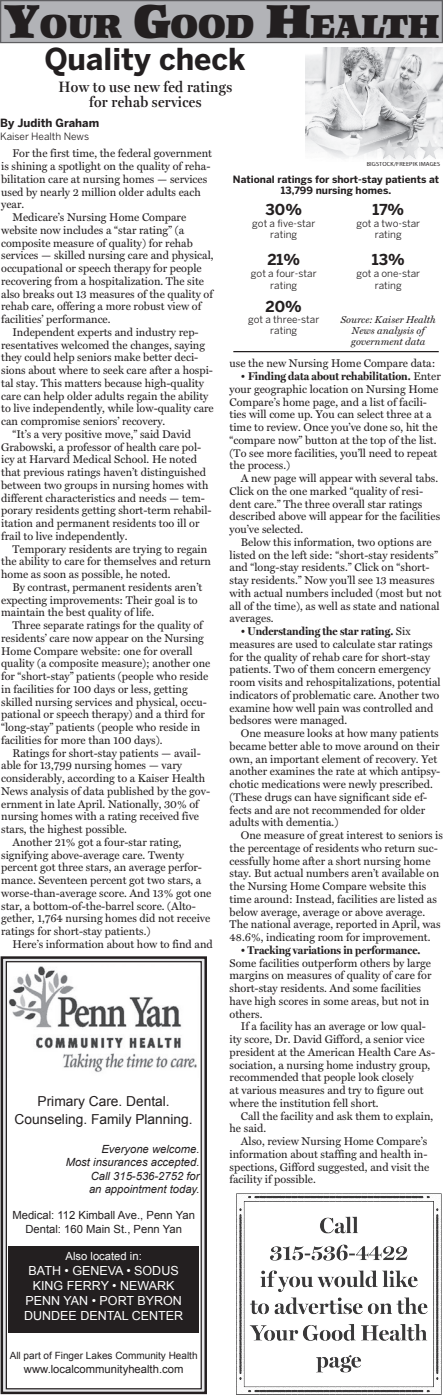
<style>
.page{position:relative;width:443px;height:1395px;background:#fff}
.page>*{position:absolute;margin:0;border:0;box-sizing:border-box;transform-origin:0 0}
.t1{font:32.38px "Kompakt";color:#231f20}
.t2{font:700 30px "Benton Sans";color:#231f20}
.Head_DECK{font:600 15px/15px "Miller Display";letter-spacing:.02em;color:#231f20;text-align:center;scale:.95 1}
.Box_head{font:700 15px "Benton Sans";color:#231f20}
.t3{font:13.75px/18px "Arial";color:#231f20;text-align:center}
.t4{font:12.5px/15px "Arial";color:#fff;text-align:center}
.Body_type_RR{font:11.25px/12.8px "Miller Text";color:#231f20}
.t5{font:11.25px/13.5px "Arial";color:#231f20;text-align:center}
.t6{font:italic 11.25px/13.5px "Arial";color:#231f20;text-align:right}
.t7{font:11.25px "Arial";color:#fff}
.Byline{font:700 11.25px "Benton Sans";color:#231f20}
.Box_head-2{font:10px/11.2px "Benton Sans";color:#231f20;text-align:center}
.Box_head-3{font:700 10px/11.2px "Benton Sans";color:#231f20;text-align:center}
.Box_head-4{font:italic 10px/11.2px "Miller Text";color:#231f20;text-align:center}
.t8{font:10px "Arial";color:#231f20}
.Byline-2{font:10px "Benton Sans";color:#231f20}
.t9{font:6.25px "Myriad Pro";letter-spacing:.02em;color:#231f20}
.s1{font-size:46.25px}
.s2{font-family:"Miller Display";font-weight:700}
</style>
<div class="page">
<div style="left:2px;top:958px;width:204px;height:435px;background:linear-gradient(to right,#e6e7e9,#e6e7e9)"></div>
<div style="left:1px;top:956px;width:206px;height:438px;border:2px solid #231f20"></div>
<div style="left:6px;top:962px;width:195px;height:427px;background:#fff"></div>
<div style="left:6px;top:961px;width:196px;height:428px;border:1px solid #231f20"></div>
<img style="left:9px;top:966px;width:188px;height:106px">
<div style="left:9px;top:1246px;width:190px;height:87px;background:#231f20"></div>
<img style="left:236px;top:1193px;width:206px;height:202px">
<div style="left:1px;top:1px;width:441px;height:42px;background:#b2b3b7"></div>
<div style="left:0;top:0;width:443px;height:43px;border:1px solid #5f5f62"></div>
<hr style="left:233px;top:351px;width:205px;height:1px;background:#231f20">
<img style="left:305px;top:48px;width:138px;height:112px">
<p class="t1" style="left:4px;top:9px;width:436px"><span class="s1">Y</span>OUR <span class="s1">G</span>OOD <span class="s1">H</span>EALTH</p>
<p class="t2" style="left:44px;top:42px;width:203px">Quality check</p>
<p class="Head_DECK" style="left:59px;top:79px;width:184px">How to use new fed ratings for rehab services</p>
<p class="Byline" style="left:0;top:116px;width:101px">By Judith Graham</p>
<p class="Byline-2" style="left:0;top:131px;width:91px">Kaiser Health News</p>
<p class="Body_type_RR" style="left:1px;top:147px;width:212px;text-indent:11px">For the first time, the federal government is shining a spotlight on the quality of reha&shy;bilitation care at nursing homes — services used by nearly 2 million older adults each year.</p>
<p class="Body_type_RR" style="left:1px;top:211px;width:214px;text-indent:11px">Medicare’s Nursing Home Compare website now includes a “star rating” (a composite measure of quality) for rehab services — skilled nursing care and physical, occupational or speech therapy for people recovering from a hospitalization. The site also breaks out 13 measures of the quality of rehab care, offering a more robust view of facilities’ performance.</p>
<p class="Body_type_RR" style="left:1px;top:326px;width:214px;text-indent:11px">Independent experts and industry rep&shy;resentatives welcomed the changes, saying they could help seniors make better deci&shy;sions about where to seek care after a hospi&shy;tal stay. This matters because high-quality care can help older adults regain the ability to live independently, while low-quality care can compromise seniors’ recovery.</p>
<p class="Body_type_RR" style="left:1px;top:428px;width:212px;text-indent:11px">“It’s a very positive move,” said David Grabowski, a professor of health care pol&shy;icy at Harvard Medical School. He noted that previous ratings haven’t distinguished between two groups in nursing homes with different characteristics and needs — tem&shy;porary residents getting short-term rehabil&shy;itation and permanent residents too ill or frail to live independently.</p>
<p class="Body_type_RR" style="left:1px;top:543px;width:211px;text-indent:11px">Temporary residents are trying to regain the ability to care for themselves and return home as soon as possible, he noted.</p>
<p class="Body_type_RR" style="left:1px;top:581px;width:202px;text-indent:11px">By contrast, permanent residents aren’t expecting improvements: Their goal is to maintain the best quality of life.</p>
<p class="Body_type_RR" style="left:1px;top:619px;width:211px;text-indent:11px">Three separate ratings for the quality of residents’ care now appear on the Nursing Home Compare website: one for overall quality (a composite measure); another one for “short-stay” patients (people who reside in facilities for 100 days or less, getting skilled nursing services and physical, occu&shy;pational or speech therapy) and a third for “long-stay” patients (people who reside in facilities for more than 100 days).</p>
<p class="Body_type_RR" style="left:1px;top:747px;width:210px;text-indent:11px">Ratings for short-stay patients — avail&shy;able for 13,799 nursing homes — vary considerably, according to a Kaiser Health News analysis of data published by the gov&shy;ernment in late April. Nationally, 30% of nursing homes with a rating received five stars, the highest possible.</p>
<p class="Body_type_RR" style="left:1px;top:836px;width:212px;text-indent:11px">Another 21% got a four-star rating, signifying above-average care. Twenty percent got three stars, an average perfor&shy;mance. Seventeen percent got two stars, a worse-than-average score. And 13% got one star, a bottom-of-the-barrel score. (Alto&shy;gether, 1,764 nursing homes did not receive ratings for short-stay patients.)</p>
<p class="Body_type_RR" style="left:12px;top:938px;width:202px">Here’s information about how to find and</p>
<p class="t3" style="left:15px;top:1093px;width:179px">Primary Care. Dental.<br>Counseling. Family Planning.</p>
<p class="t6" style="left:66px;top:1142px;width:135px">Everyone welcome.<br>Most insurances accepted.<br>Call 315-536-2752 for<br>an appointment today.</p>
<p class="t5" style="left:12px;top:1209px;width:184px">Medical: 112 Kimball Ave., Penn Yan<br>Dental: 160 Main St., Penn Yan</p>
<p class="t7" style="left:65px;top:1249px;width:78px">Also located in:</p>
<p class="t4" style="left:24px;top:1263px;width:160px">BATH • GENEVA • SODUS<br>KING FERRY • NEWARK<br>PENN YAN • PORT BYRON<br>DUNDEE DENTAL CENTER</p>
<p class="t8" style="left:10px;top:1349px;width:189px">All part of Finger Lakes Community Health</p>
<p class="t5" style="left:24px;top:1362px;width:161px">www.localcommunityhealth.com</p>
<p class="t9" style="left:366px;top:160px;width:75px">BIGSTOCK/FREEPIK IMAGES</p>
<p class="Box_head" style="left:372px;top:201px;width:33px">17%</p>
<p class="Box_head-2" style="left:356px;top:217px;width:65px">got a two-star rating</p>
<p class="Box_head" style="left:371px;top:251px;width:34px">13%</p>
<p class="Box_head-2" style="left:356px;top:267px;width:65px;line-height:12.5px">got a one-star rating</p>
<p class="Box_head-4" style="left:340px;top:314px;width:97px">Source: Kaiser Health<br>News analysis of government data</p>
<p class="Box_head-3" style="left:233px;top:173px;width:207px">National ratings for short-stay patients at<br>13,799 nursing homes.</p>
<p class="Box_head" style="left:265px;top:201px;width:38px">30%</p>
<p class="Box_head-2" style="left:252px;top:217px;width:64px">got a five-star rating</p>
<p class="Box_head" style="left:267px;top:251px;width:34px">21%</p>
<p class="Box_head-2" style="left:251px;top:267px;width:67px;line-height:12.5px">got a four-star rating</p>
<p class="Box_head" style="left:265px;top:297px;width:38px">20%</p>
<p class="Box_head-2" style="left:248px;top:313px;width:73px">got a three-star rating</p>
<p class="Body_type_RR" style="left:229px;top:358px;width:207px">use the new Nursing Home Compare data:</p>
<p class="Body_type_RR" style="left:229px;top:370px;width:212px;text-indent:11px">• <span class="s2">Finding data about rehabilitation.</span> Enter your geographic location on Nursing Home Compare’s home page, and a list of facili&shy;ties will come up. You can select three at a time to review. Once you’ve done so, hit the “compare now” button at the top of the list. (To see more facilities, you’ll need to repeat the process.)</p>
<p class="Body_type_RR" style="left:229px;top:472px;width:212px;text-indent:11px">A new page will appear with several tabs.<br>Click on the one marked “quality of resi&shy;dent care.” The three overall star ratings described above will appear for the facilities you’ve selected.</p>
<p class="Body_type_RR" style="left:229px;top:536px;width:213px;text-indent:11px">Below this information, two options are listed on the left side: “short-stay residents” and “long-stay residents.” Click on “short&shy;stay residents.” Now you’ll see 13 measures with actual numbers included (most but not all of the time), as well as state and national averages.</p>
<p class="Body_type_RR" style="left:229px;top:625px;width:212px;text-indent:11px"><span class="s2">• Understanding the star rating.</span> Six measures are used to calculate star ratings for the quality of rehab care for short-stay patients. Two of them concern emergency room visits and rehospitalizations, potential indicators of problematic care. Another two examine how well pain was controlled and bedsores were managed.</p>
<p class="Body_type_RR" style="left:229px;top:727px;width:212px;text-indent:11px">One measure looks at how many patients became better able to move around on their own, an important element of recovery. Yet another examines the rate at which antipsy&shy;chotic medications were newly prescribed. (These drugs can have significant side ef&shy;fects and are not recommended for older adults with dementia.)</p>
<p class="Body_type_RR" style="left:229px;top:829px;width:215px;text-indent:11px">One measure of great interest to seniors is the percentage of residents who return suc&shy;cessfully home after a short nursing home stay. But actual numbers aren’t available on the Nursing Home Compare website this time around: Instead, facilities are listed as below average, average or above average.<br>The national average, reported in April, was 48.6%, indicating room for improvement.</p>
<p class="Body_type_RR" style="left:229px;top:944px;width:203px;text-indent:11px"><span class="s2">• Tracking variations in performance.<br></span>Some facilities outperform others by large margins on measures of quality of care for short-stay residents. And some facilities have high scores in some areas, but not in others.</p>
<p class="Body_type_RR" style="left:229px;top:1021px;width:207px;text-indent:11px">If a facility has an average or low qual&shy;ity score, Dr. David Gifford, a senior vice president at the American Health Care As&shy;sociation, a nursing home industry group, recommended that people look closely<br>at various measures and try to figure out where the institution fell short.</p>
<p class="Body_type_RR" style="left:229px;top:1110px;width:205px;text-indent:11px">Call the facility and ask them to explain, he said.</p>
<p class="Body_type_RR" style="left:229px;top:1135px;width:201px;text-indent:11px">Also, review Nursing Home Compare’s information about staffing and health in&shy;spections, Gifford suggested, and visit the facility if possible.</p>
</div>
